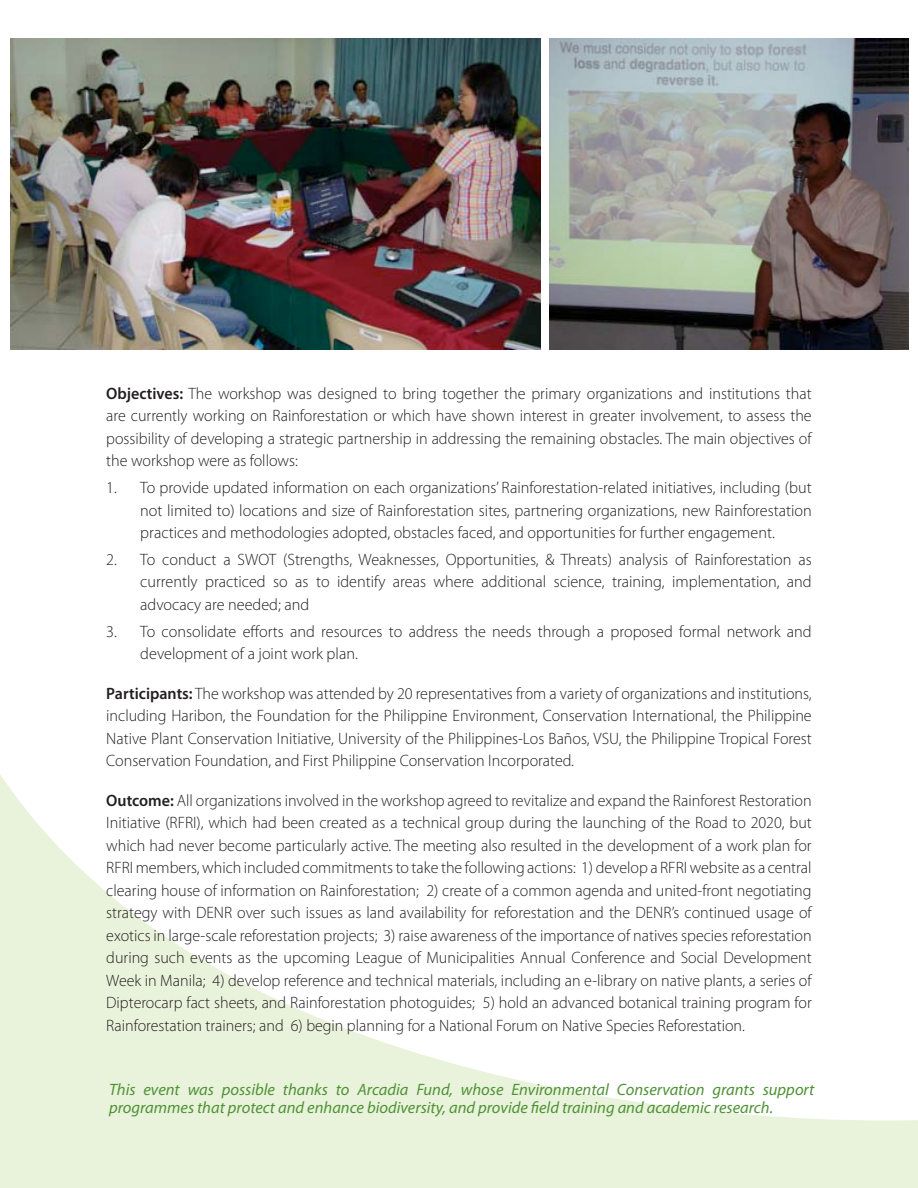
<style>
.page{position:relative;width:918px;height:1188px;background:#fff}
.page>*{position:absolute;margin:0;border:0;box-sizing:border-box;transform-origin:0 0}
.Text{font:300 16.5px/22.5px "Myriad Pro";color:#231f20;text-align:justify}
.indent_text{font:300 16.5px/22.5px "Myriad Pro";color:#231f20;text-align:justify}
.t1{font:italic 16.5px/18px "Myriad Pro";color:#4f9236}
.s1{font-weight:600}
</style>
<div class="page">
<svg style="left:0;top:774px;width:918px;height:414px"></svg>
<img style="left:549px;top:39px;width:360px;height:310px">
<img style="left:10px;top:39px;width:531px;height:310px">
<p class="Text" style="left:106px;top:382px;width:707px"><span class="s1">Objectives:</span> The workshop was designed to bring together the primary organizations and institutions that are currently working on Rainforestation or which have shown interest in greater involvement, to assess the possibility of developing a strategic partnership in addressing the remaining obstacles. The main objectives of the workshop were as follows:</p>
<p class="indent_text" style="left:140px;top:477px;width:673px;text-indent:-34px">1. To provide updated information on each organizations’ Rainforestation-related initiatives, including (but not limited to) locations and size of Rainforestation sites, partnering organizations, new Rainforestation practices and methodologies adopted, obstacles faced, and opportunities for further engagement.</p>
<p class="indent_text" style="left:140px;top:548px;width:673px;text-indent:-34px">2. To conduct a SWOT (Strengths, Weaknesses, Opportunities, &amp; Threats) analysis of Rainforestation as currently practiced so as to identify areas where additional science, training, implementation, and advocacy are needed; and</p>
<p class="indent_text" style="left:140px;top:620px;width:673px;text-indent:-34px">3. To consolidate efforts and resources to address the needs through a proposed formal network and development of a joint work plan.</p>
<p class="Text" style="left:106px;top:682px;width:707px"><span class="s1">Participants:</span> The workshop was attended by 20 representatives from a variety of organizations and institutions, including Haribon, the Foundation for the Philippine Environment, Conservation International, the Philippine Native Plant Conservation Initiative, University of the Philippines-Los Baños, VSU, the Philippine Tropical Forest Conservation Foundation, and First Philippine Conservation Incorporated.</p>
<p class="Text" style="left:106px;top:789px;width:707px"><span class="s1">Outcome:</span> All organizations involved in the workshop agreed to revitalize and expand the Rainforest Restoration Initiative (RFRI), which had been created as a technical group during the launching of the Road to 2020, but which had never become particularly active. The meeting also resulted in the development of a work plan for RFRI members, which included commitments to take the following actions: 1) develop a RFRI website as a central clearing house of information on Rainforestation; 2) create of a common agenda and united-front negotiating strategy with DENR over such issues as land availability for reforestation and the DENR’s continued usage of exotics in large-scale reforestation projects; 3) raise awareness of the importance of natives species reforestation during such events as the upcoming League of Municipalities Annual Conference and Social Development Week in Manila; 4) develop reference and technical materials, including an e-library on native plants, a series of Dipterocarp fact sheets, and Rainforestation photoguides; 5) hold an advanced botanical training program for Rainforestation trainers; and 6) begin planning for a National Forum on Native Species Reforestation.</p>
<p class="t1" style="left:109px;top:1080px;width:707px">This event was possible thanks to Arcadia Fund, whose Environmental Conservation grants support programmes that protect and enhance biodiversity, and provide field training and academic research.</p>
</div>
